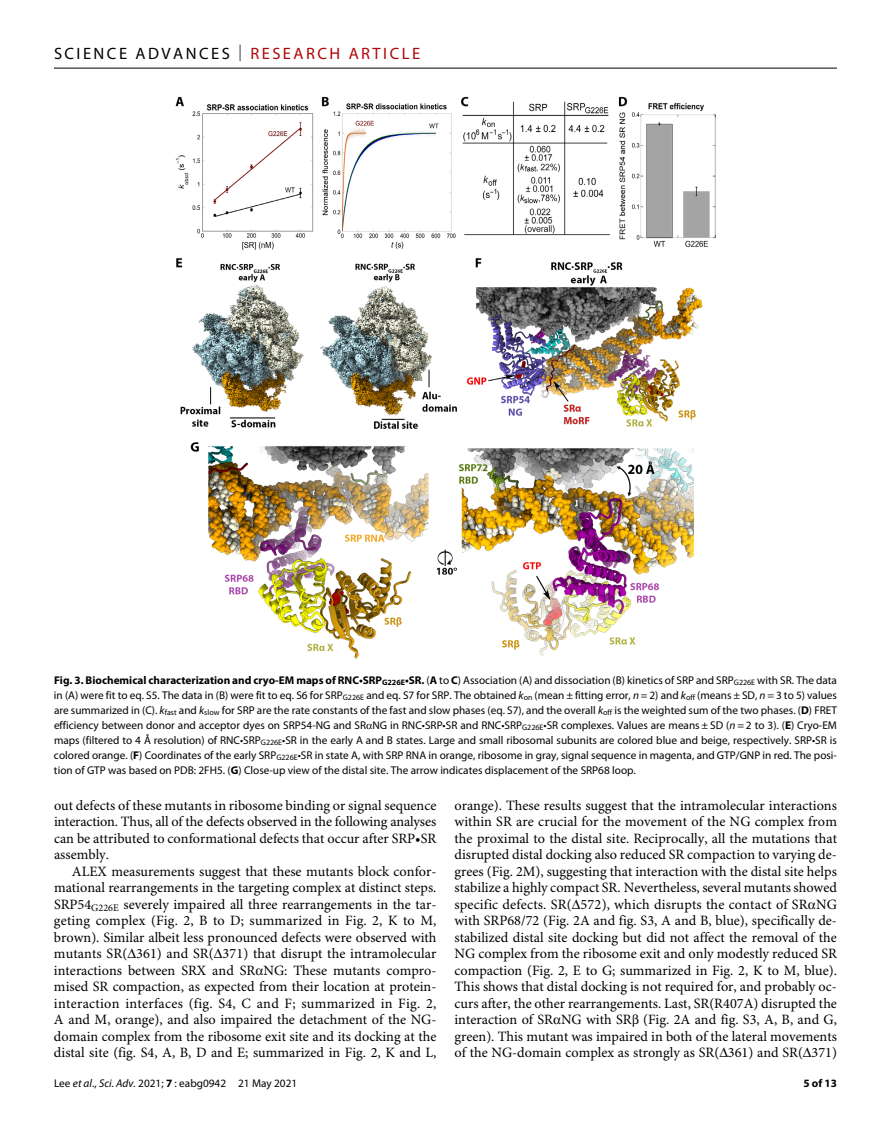
<style>
.page{position:relative;width:891px;height:1134px;background:#fff}
.page>*{position:absolute;margin:0;border:0;box-sizing:border-box;transform-origin:0 0}
.t1{font:16.5px "Myriad Pro";letter-spacing:.15em;color:#000}
.t2{font:14.25px/16.5px "Minion Pro";color:#000;text-align:justify}
.t3{font:11.25px/15px "Myriad Pro";color:#000;text-align:justify}
.t4{font:700 11.25px "Myriad Pro";color:#000}
.s1{font-weight:300}
.s2{color:#b10508}
.s3{font-weight:700}
.s4{font-style:italic}
</style>
<div class="page">
<hr style="left:54px;top:68px;width:783px;height:1px;background:#000">
<img style="left:176px;top:96px;width:539px;height:562px">
<p class="t1" style="left:54px;top:40px;width:368px">SCIENCE ADVANCES <span class="s1">|</span> <span class="s2">RESEARCH ARTICLE</span></p>
<p class="t3" style="left:54px;top:673px;width:785px"><span class="s3">Fig. 3. Biochemical characterization and cryo-EM maps of RNC•SRP</span><sub>G226E</sub><span class="s3">•SR.</span> (<span class="s3">A</span> to <span class="s3">C</span>) Association (A) and dissociation (B) kinetics of SRP and SRP<sub>G226E</sub> with SR. The data in (A) were fit to eq. S5. The data in (B) were fit to eq. S6 for SRP<sub>G226E</sub> and eq. S7 for SRP. The obtained <span class="s4">k</span><sub>on</sub> (mean ± fitting error, <span class="s4">n</span> = 2) and <span class="s4">k</span><sub>off</sub> (means ± SD, <span class="s4">n</span> = 3 to 5) values are summarized in (C). <span class="s4">k</span><sub>fast</sub> and <span class="s4">k</span><sub>slow</sub> for SRP are the rate constants of the fast and slow phases (eq. S7), and the overall <span class="s4">k</span><sub>off</sub> is the weighted sum of the two phases. (<span class="s3">D</span>) FRET efficiency between donor and acceptor dyes on SRP54-NG and SR NG in RNC•SRP•SR and RNC•SRP<sub>G226E</sub>•SR complexes. Values are means ± SD (<span class="s4">n</span> = 2 to 3). (<span class="s3">E</span>) Cryo-EM maps (filtered to 4 Å resolution) of RNC•SRP<sub>G226E</sub>•SR in the early A and B states. Large and small ribosomal subunits are colored blue and beige, respectively. SRP•SR is colored orange. (<span class="s3">F</span>) Coordinates of the early SRP<sub>G226E</sub>•SR in state A, with SRP RNA in orange, ribosome in gray, signal sequence in magenta, and GTP/GNP in red. The posi&shy;tion of GTP was based on PDB: 2FH5. (<span class="s3">G</span>) Close-up view of the distal site. The arrow indicates displacement of the SRP68 loop.</p>
<p class="t2" style="left:54px;top:798px;width:384px">out defects of these mutants in ribosome binding or signal sequence interaction. Thus, all of the defects observed in the following analyses can be attributed to conformational defects that occur after SRP•SR assembly.</p>
<p class="t2" style="left:54px;top:864px;width:384px;text-indent:18px">ALEX measurements suggest that these mutants block confor&shy;mational rearrangements in the targeting complex at distinct steps.<br>SRP54<sub>G226E</sub> severely impaired all three rearrangements in the tar&shy;geting complex (Fig. 2, B to D; summarized in Fig. 2, K to M, brown). Similar albeit less pronounced defects were observed with mutants SR( 361) and SR( 371) that disrupt the intramolecular interactions between SRX and SR NG: These mutants compro&shy;mised SR compaction, as expected from their location at protein&shy;interaction interfaces (fig. S4, C and F; summarized in Fig. 2, A and M, orange), and also impaired the detachment of the NG&shy;domain complex from the ribosome exit site and its docking at the distal site (fig. S4, A, B, D and E; summarized in Fig. 2, K and L,</p>
<p class="t3" style="left:54px;top:1076px;width:245px">Lee <span class="s4">et al</span>., <span class="s4">Sci. Adv.</span> 2021; <span class="s3">7</span> : eabg0942 21 May 2021</p>
<p class="t2" style="left:454px;top:798px;width:384px">orange). These results suggest that the intramolecular interactions within SR are crucial for the movement of the NG complex from the proximal to the distal site. Reciprocally, all the mutations that disrupted distal docking also reduced SR compaction to varying de&shy;grees (Fig. 2M), suggesting that interaction with the distal site helps stabilize a highly compact SR. Nevertheless, several mutants showed specific defects. SR( 572), which disrupts the contact of SR NG with SRP68/72 (Fig. 2A and fig. S3, A and B, blue), specifically de&shy;stabilized distal site docking but did not affect the removal of the NG complex from the ribosome exit and only modestly reduced SR compaction (Fig. 2, E to G; summarized in Fig. 2, K to M, blue).<br>This shows that distal docking is not required for, and probably oc&shy;curs after, the other rearrangements. Last, SR(R407A) disrupted the interaction of SR NG with SR (Fig. 2A and fig. S3, A, B, and G, green). This mutant was impaired in both of the lateral movements of the NG-domain complex as strongly as SR( 361) and SR( 371)</p>
<p class="t4" style="left:803px;top:1074px;width:35px">5 of 13</p>
</div>
